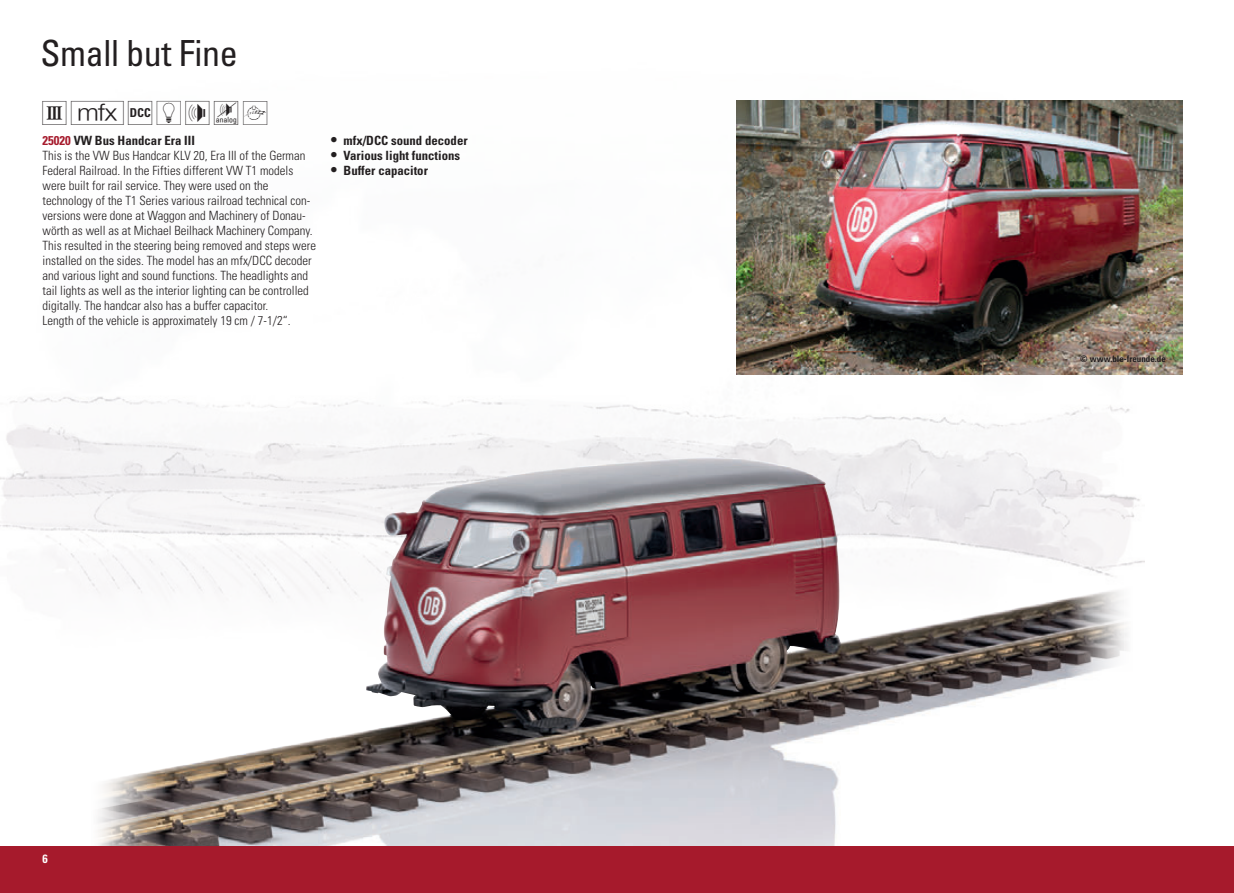
<style>
.page{position:relative;width:1234px;height:893px;background:#fff}
.page>*{position:absolute;margin:0;border:0;box-sizing:border-box;transform-origin:0 0}
.t1{font:condensed 36px "Univers LT Std";letter-spacing:-.01em;color:#231f20}
.t2{font:30px "LGB Piktos";color:#231f20}
.t3{font:300 condensed 12.75px/15px "Univers LT Std";color:#231f20}
.t4{font:700 condensed 12.75px "Univers LT Std";color:#231f20}
.t5{font:700 condensed 12px "Univers LT Std";color:#fff}
.t6{font:700 condensed 9px "Univers LT Std";color:#231f20}
.s1{color:#a61a2c}
.s2{font-size:15px}
</style>
<div class="page">
<img style="left:0;top:397px;width:1143px;height:222px">
<img style="left:673px;top:619px;width:454px;height:227px">
<img style="left:86px;top:459px;width:587px;height:387px">
<img style="left:736px;top:100px;width:446px;height:275px">
<div style="left:0;top:846px;width:1233px;height:47px;background:#a61a2c"></div>
<h1 class="t1" style="left:40px;top:31px;width:199px">Small but Fine</h1>
<h2 class="t2" style="left:43px;top:97px;width:231px">3HKEF9~</h2>
<p class="t4" style="left:43px;top:133px;width:154px"><span class="s1">25020</span> VW Bus Handcar Era III</p>
<p class="t3" style="left:43px;top:148px;width:275px">This is the VW Bus Handcar KLV 20, Era III of the German Federal Railroad. In the Fifties different VW T1 models were built for rail service. They were used on the technology of the T1 Series various railroad technical con&shy;versions were done at Waggon and Machinery of Donau&shy;wörth as well as at Michael Beilhack Machinery Company.<br>This resulted in the steering being removed and steps were installed on the sides. The model has an mfx/DCC decoder and various light and sound functions. The headlights and tail lights as well as the interior lighting can be controlled digitally. The handcar also has a buffer capacitor.<br>Length of the vehicle is approximately 19 cm / 7-1/2“.</p>
<p class="t4" style="left:331px;top:133px;width:138px"><span class="s2">•</span> mfx/DCC sound decoder</p>
<p class="t4" style="left:331px;top:148px;width:131px"><span class="s2">•</span> Various light functions</p>
<p class="t4" style="left:331px;top:163px;width:99px"><span class="s2">•</span> Buffer capacitor</p>
<p class="t5" style="left:43px;top:852px;width:7px">6</p>
<p class="t6" style="left:1079px;top:353px;width:87px">© www.ble-freunde.de</p>
</div>
